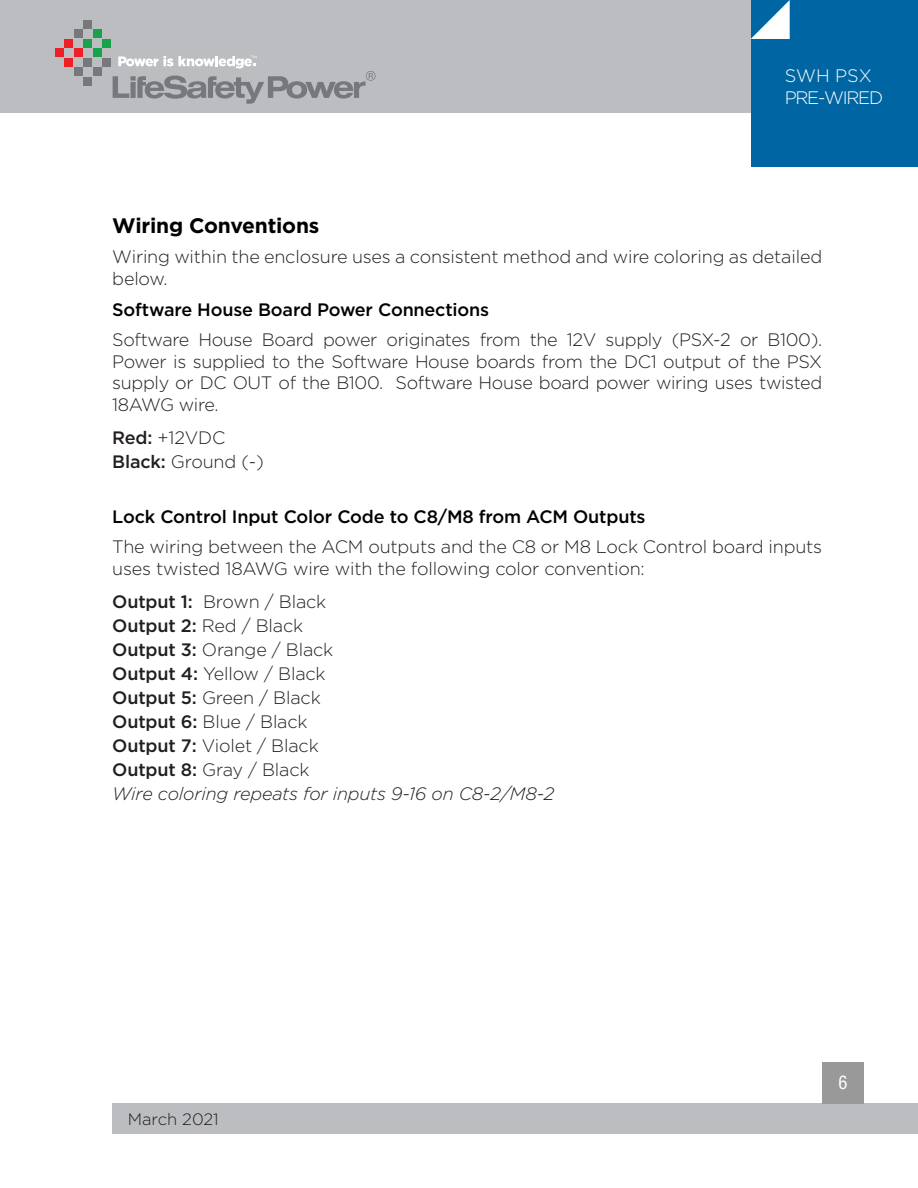
<style>
.page{position:relative;width:918px;height:1188px;background:#fff}
.page>*{position:absolute;margin:0;border:0;box-sizing:border-box;transform-origin:0 0}
.Body_text{font:700 21px "Gotham";letter-spacing:-.01em;color:#000}
.Body_text-2{font:300 18px/21.6px "Gotham";letter-spacing:-.015em;color:#231f20}
.Body_text-3{font:500 18px "Gotham";letter-spacing:-.01em;color:#000}
.Body_text-4{font:italic 300 18px "Gotham";letter-spacing:-.01em;color:#231f20}
.t1{font:300 18px/21.6px "Gotham";letter-spacing:-.07em;color:#fff}
.t2{font:condensed 18px "Helvetica LT Std";color:#fff}
.t3{font:300 16.5px "Gotham";color:#231f20}
.s1{font-weight:500}
</style>
<div class="page">
<div style="left:0;top:0;width:918px;height:112px;background:#bcbdc0"></div>
<div style="left:55px;top:49px;width:8px;height:8px;background:#ec2026"></div>
<div style="left:65px;top:39px;width:8px;height:8px;background:#ec2026"></div>
<div style="left:74px;top:49px;width:8px;height:8px;background:#ec2026"></div>
<div style="left:65px;top:58px;width:8px;height:8px;background:#ec2026"></div>
<div style="left:74px;top:68px;width:8px;height:8px;background:#76787b"></div>
<div style="left:84px;top:58px;width:8px;height:8px;background:#76787b"></div>
<div style="left:93px;top:68px;width:8px;height:8px;background:#76787b"></div>
<div style="left:103px;top:58px;width:8px;height:8px;background:#76787b"></div>
<div style="left:74px;top:30px;width:8px;height:8px;background:#76787b"></div>
<div style="left:84px;top:20px;width:8px;height:8px;background:#76787b"></div>
<div style="left:84px;top:77px;width:8px;height:8px;background:#76787b"></div>
<div style="left:84px;top:39px;width:8px;height:8px;background:#18a24a"></div>
<div style="left:93px;top:30px;width:8px;height:8px;background:#18a24a"></div>
<div style="left:103px;top:39px;width:8px;height:8px;background:#18a24a"></div>
<div style="left:93px;top:49px;width:8px;height:8px;background:#18a24a"></div>
<svg style="left:113px;top:56px;width:263px;height:48px"></svg>
<div style="left:751px;top:0;width:167px;height:167px;background:#0066a3"></div>
<svg style="left:751px;top:0;width:39px;height:39px"></svg>
<div style="left:112px;top:1104px;width:806px;height:30px;background:#bcbdc0"></div>
<div style="left:822px;top:1063px;width:41px;height:41px;background:#999"></div>
<p class="t1" style="left:785px;top:65px;width:100px">SWH PSX<br>PRE-WIRED</p>
<p class="Body_text" style="left:112px;top:211px;width:209px">Wiring Conventions</p>
<p class="Body_text-2" style="left:112px;top:246px;width:711px">Wiring within the enclosure uses a consistent method and wire coloring as detailed below.</p>
<p class="Body_text-3" style="left:112px;top:297px;width:378px">Software House Board Power Connections</p>
<p class="Body_text-2" style="left:112px;top:329px;width:712px">Software House Board power originates from the 12V supply (PSX-2 or B100).<br>Power is supplied to the Software House boards from the DC1 output of the PSX supply or DC OUT of the B100. Software House board power wiring uses twisted 18AWG wire.</p>
<p class="Body_text-2" style="left:112px;top:426px;width:115px"><span class="s1">Red:</span> +12VDC</p>
<p class="Body_text-2" style="left:112px;top:450px;width:153px"><span class="s1">Black:</span> Ground (-)</p>
<p class="Body_text-3" style="left:112px;top:504px;width:535px">Lock Control Input Color Code to C8/M8 from ACM Outputs</p>
<p class="Body_text-2" style="left:112px;top:536px;width:711px">The wiring between the ACM outputs and the C8 or M8 Lock Control board inputs uses twisted 18AWG wire with the following color convention:</p>
<p class="Body_text-2" style="left:112px;top:590px;width:216px"><span class="s1">Output 1:</span> Brown / Black</p>
<p class="Body_text-2" style="left:112px;top:614px;width:192px"><span class="s1">Output 2:</span> Red / Black</p>
<p class="Body_text-2" style="left:112px;top:638px;width:223px"><span class="s1">Output 3:</span> Orange / Black</p>
<p class="Body_text-2" style="left:112px;top:662px;width:215px"><span class="s1">Output 4:</span> Yellow / Black</p>
<p class="Body_text-2" style="left:112px;top:686px;width:210px"><span class="s1">Output 5:</span> Green / Black</p>
<p class="Body_text-2" style="left:112px;top:710px;width:197px"><span class="s1">Output 6:</span> Blue / Black</p>
<p class="Body_text-2" style="left:112px;top:734px;width:208px"><span class="s1">Output 7:</span> Violet / Black</p>
<p class="Body_text-2" style="left:112px;top:758px;width:199px"><span class="s1">Output 8:</span> Gray / Black</p>
<p class="Body_text-4" style="left:112px;top:782px;width:444px">Wire coloring repeats for inputs 9-16 on C8-2/M8-2</p>
<p class="t3" style="left:128px;top:1108px;width:93px">March 2021</p>
<p class="t2" style="left:838px;top:1071px;width:10px">6</p>
</div>
